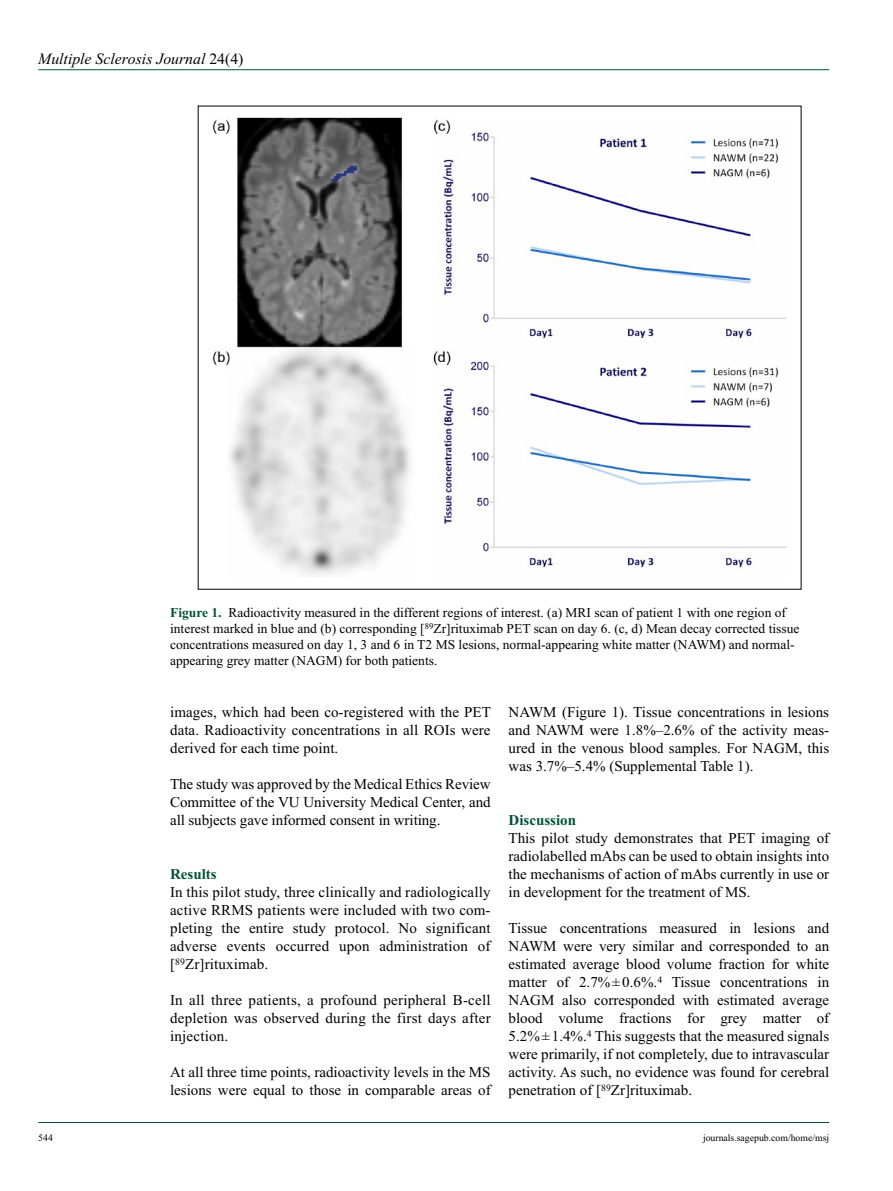
<style>
.page{position:relative;width:893px;height:1191px;background:#fff}
.page>*{position:absolute;margin:0;border:0;box-sizing:border-box;transform-origin:0 0}
.t1{font:italic 15.75px "Times New Roman";color:#000}
.t2{font:15px/18px "Times New Roman";color:#000;text-align:justify}
.t3{font:700 15px "Times New Roman";color:#005437}
.t4{font:13.5px/15.8px "Times New Roman";color:#000}
.t5{font:9.75px "Times New Roman";color:#000}
.s1{font-style:normal}
.s2{font-weight:700;color:#005437}
</style>
<div class="page">
<hr style="left:38px;top:69px;width:791px;height:1px;background:#005437">
<hr style="left:38px;top:1122px;width:791px;height:1px;background:#005437">
<img style="left:212px;top:117px;width:575px;height:459px">
<p class="t1" style="left:38px;top:50px;width:207px">Multiple Sclerosis Journal <span class="s1">24(4)</span></p>
<p class="t4" style="left:170px;top:605px;width:631px"><span class="s2">Figure 1.</span> Radioactivity measured in the different regions of interest. (a) MRI scan of patient 1 with one region of interest marked in blue and (b) corresponding [<sup>89</sup>Zr]rituximab PET scan on day 6. (c, d) Mean decay corrected tissue concentrations measured on day 1, 3 and 6 in T2 MS lesions, normal-appearing white matter (NAWM) and normal&shy;appearing grey matter (NAGM) for both patients.</p>
<p class="t2" style="left:170px;top:702px;width:322px">images, which had been co-registered with the PET data. Radioactivity concentrations in all ROIs were derived for each time point.</p>
<p class="t2" style="left:170px;top:774px;width:322px">The study was approved by the Medical Ethics Review Committee of the VU University Medical Center, and all subjects gave informed consent in writing.</p>
<p class="t3" style="left:170px;top:865px;width:48px">Results</p>
<p class="t2" style="left:170px;top:882px;width:322px">In this pilot study, three clinically and radiologically active RRMS patients were included with two com&shy;pleting the entire study protocol. No significant adverse events occurred upon administration of [<sup>89</sup>Zr]rituximab.</p>
<p class="t2" style="left:170px;top:990px;width:322px">In all three patients, a profound peripheral B-cell depletion was observed during the first days after injection.</p>
<p class="t2" style="left:170px;top:1062px;width:322px">At all three time points, radioactivity levels in the MS lesions were equal to those in comparable areas of</p>
<p class="t2" style="left:509px;top:702px;width:322px">NAWM (Figure 1). Tissue concentrations in lesions and NAWM were 1.8%–2.6% of the activity meas&shy;ured in the venous blood samples. For NAGM, this was 3.7%–5.4% (Supplemental Table 1).</p>
<p class="t3" style="left:509px;top:811px;width:69px">Discussion</p>
<p class="t2" style="left:509px;top:828px;width:322px">This pilot study demonstrates that PET imaging of radiolabelled mAbs can be used to obtain insights into the mechanisms of action of mAbs currently in use or in development for the treatment of MS.</p>
<p class="t2" style="left:509px;top:918px;width:322px">Tissue concentrations measured in lesions and NAWM were very similar and corresponded to an estimated average blood volume fraction for white matter of 2.7%±0.6%.<sup>4</sup> Tissue concentrations in NAGM also corresponded with estimated average blood volume fractions for grey matter of 5.2%±1.4%.<sup>4</sup> This suggests that the measured signals were primarily, if not completely, due to intravascular activity. As such, no evidence was found for cerebral penetration of [<sup>89</sup>Zr]rituximab.</p>
<p class="t5" style="left:38px;top:1132px;width:16px">544</p>
<p class="t5" style="left:703px;top:1132px;width:128px">journals.sagepub.com/home/msj</p>
</div>
